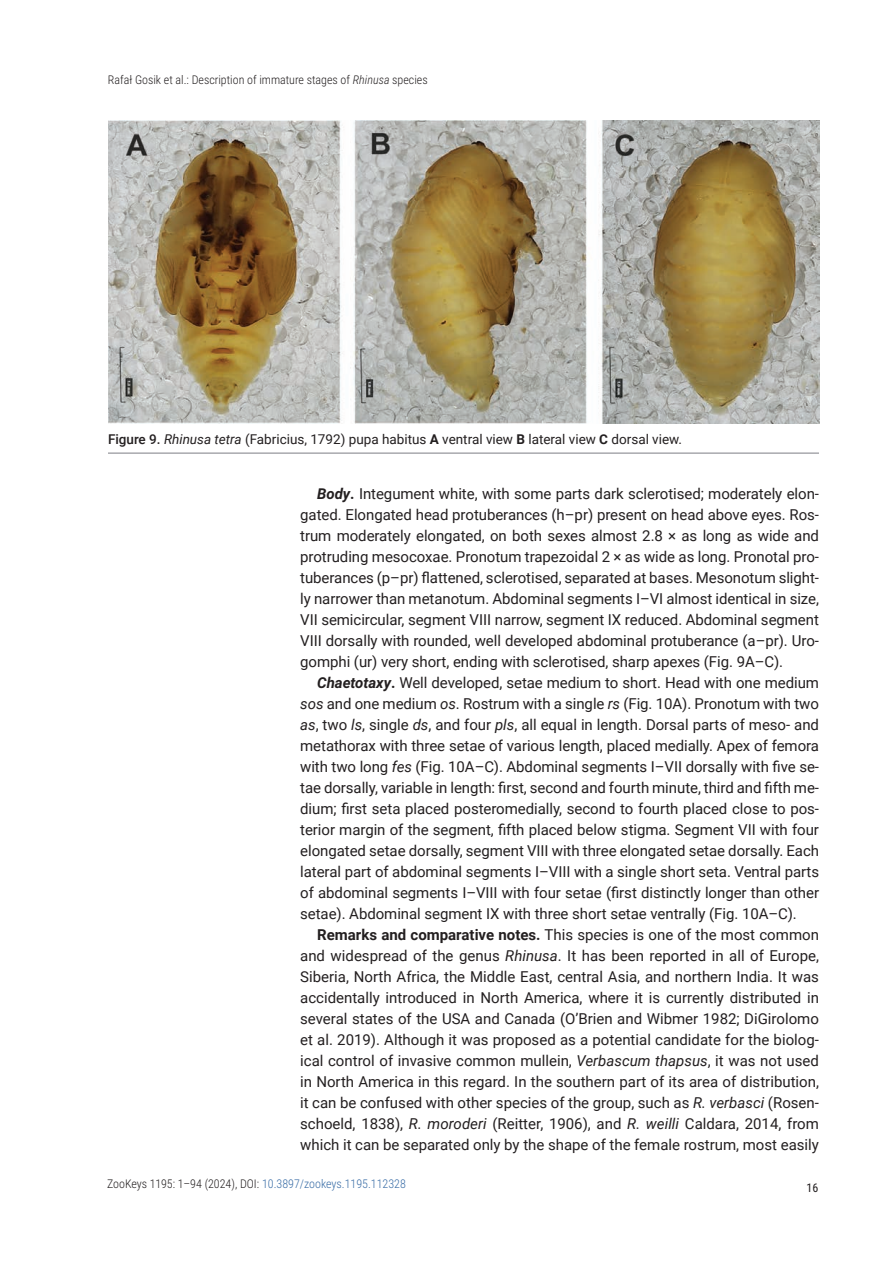
<style>
.page{position:relative;width:893px;height:1263px;background:#fff}
.page>*{position:absolute;margin:0;border:0;box-sizing:border-box;transform-origin:0 0}
.t1{font:15px/21px "Roboto";letter-spacing:-.005em;color:#231f20;text-align:justify}
.t2{font:13.5px "Roboto";color:#231f20}
.t3{font:300 12px "Roboto Condensed";color:#231f20}
.t4{font:12px "Roboto Condensed";color:#231f20}
.s1{font-style:italic}
.s2{font-weight:500}
.s3{font-weight:700}
.s4{font-weight:700;font-style:italic}
.s5{color:#376ba5}
</style>
<div class="page">
<img style="left:108px;top:120px;width:711px;height:303px">
<hr style="left:108px;top:452px;width:711px;height:2px;background:#a8a9ad">
<p class="t3" style="left:108px;top:71px;width:321px">Rafał Gosik et al.: Description of immature stages of <span class="s1">Rhinusa</span> species</p>
<p class="t2" style="left:108px;top:430px;width:576px"><span class="s2">Figure 9.</span> <span class="s1">Rhinusa tetra</span> (Fabricius, 1792) pupa habitus <span class="s3">A</span> ventral view <span class="s3">B</span> lateral view <span class="s3">C</span> dorsal view.</p>
<p class="t1" style="left:300px;top:482px;width:520px;text-indent:17px"><span class="s4">Body</span><span class="s3">.</span> Integument white, with some parts dark sclerotised; moderately elon&shy;gated. Elongated head protuberances (h–pr) present on head above eyes. Ros&shy;trum moderately elongated, on both sexes almost 2.8 × as long as wide and protruding mesocoxae. Pronotum trapezoidal 2 × as wide as long. Pronotal pro&shy;tuberances (p–pr) flattened, sclerotised, separated at bases. Mesonotum slight&shy;ly narrower than metanotum. Abdominal segments I–VI almost identical in size, VII semicircular, segment VIII narrow, segment IX reduced. Abdominal segment VIII dorsally with rounded, well developed abdominal protuberance (a–pr). Uro&shy;gomphi (ur) very short, ending with sclerotised, sharp apexes (Fig. 9A–C).</p>
<p class="t1" style="left:300px;top:671px;width:520px;text-indent:17px"><span class="s4">Chaetotaxy</span><span class="s3">.</span> Well developed, setae medium to short. Head with one medium <span class="s1">sos</span> and one medium <span class="s1">os</span>. Rostrum with a single <span class="s1">rs</span> (Fig. 10A). Pronotum with two <span class="s1">as</span>, two <span class="s1">ls</span>, single <span class="s1">ds</span>, and four <span class="s1">pls</span>, all equal in length. Dorsal parts of meso- and metathorax with three setae of various length, placed medially. Apex of femora with two long <span class="s1">fes</span> (Fig. 10A–C). Abdominal segments I–VII dorsally with five se&shy;tae dorsally, variable in length: first, second and fourth minute, third and fifth me&shy;dium; first seta placed posteromedially, second to fourth placed close to pos&shy;terior margin of the segment, fifth placed below stigma. Segment VII with four elongated setae dorsally, segment VIII with three elongated setae dorsally. Each lateral part of abdominal segments I–VIII with a single short seta. Ventral parts of abdominal segments I–VIII with four setae (first distinctly longer than other setae). Abdominal segment IX with three short setae ventrally (Fig. 10A–C).</p>
<p class="t1" style="left:300px;top:923px;width:520px;text-indent:17px"><span class="s3">Remarks and comparative notes.</span> This species is one of the most common and widespread of the genus <span class="s1">Rhinusa</span>. It has been reported in all of Europe, Siberia, North Africa, the Middle East, central Asia, and northern India. It was accidentally introduced in North America, where it is currently distributed in several states of the USA and Canada (O’Brien and Wibmer 1982; DiGirolomo et al. 2019). Although it was proposed as a potential candidate for the biolog&shy;ical control of invasive common mullein, <span class="s1">Verbascum thapsus</span>, it was not used in North America in this regard. In the southern part of its area of distribution, it can be confused with other species of the group, such as <span class="s1">R. verbasci</span> (Rosen&shy;schoeld, 1838), <span class="s1">R. moroderi</span> (Reitter, 1906), and <span class="s1">R. weilli</span> Caldara, 2014, from which it can be separated only by the shape of the female rostrum, most easily</p>
<p class="t3" style="left:107px;top:1175px;width:300px">ZooKeys 1195: 1–94 (2024), DOI: <span class="s5">10.3897/zookeys.1195.112328</span></p>
<p class="t4" style="left:806px;top:1179px;width:13px">16</p>
</div>
